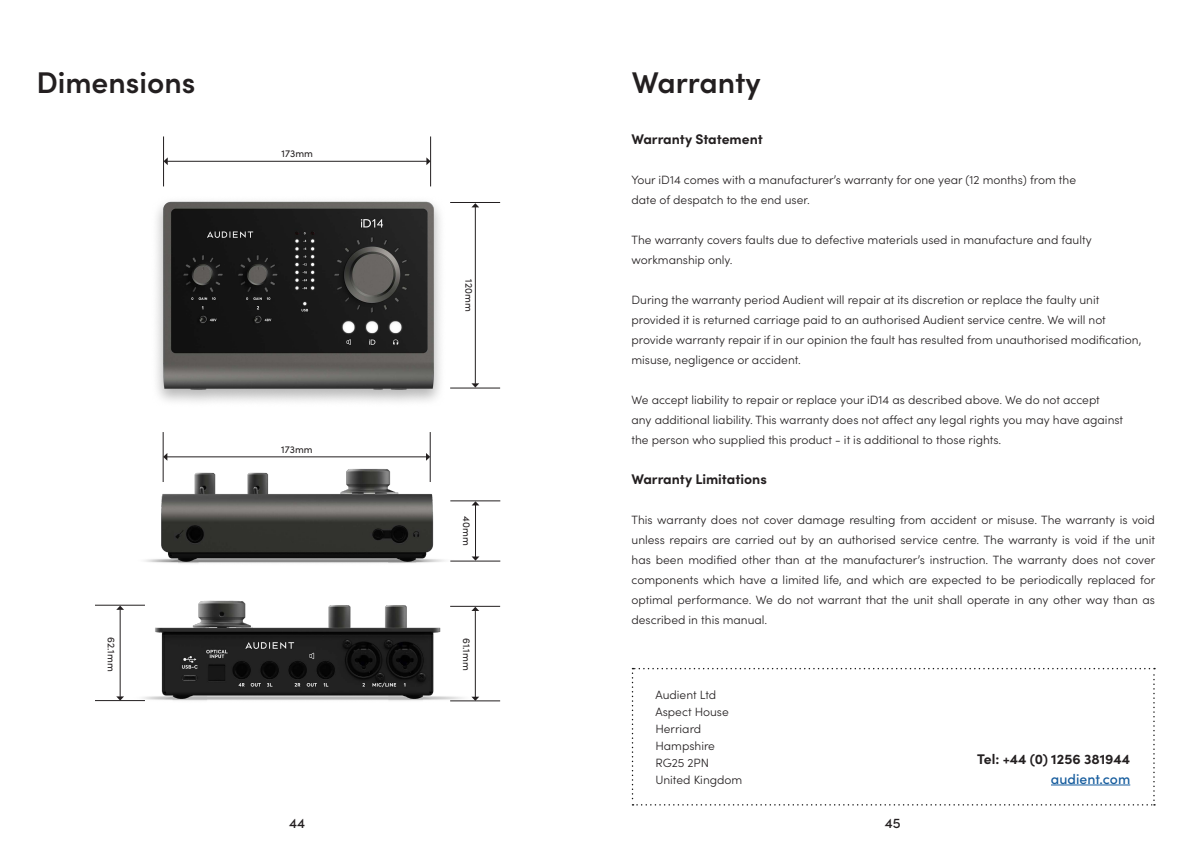
<style>
.page{position:relative;width:1191px;height:842px;background:#fff}
.page>*{position:absolute;margin:0;border:0;box-sizing:border-box;transform-origin:0 0}
.t1{font:600 30px "Sofia Pro";color:#231f20}
.t2{font:700 14px "Sofia Pro";color:#231f20}
.t3{font:500 14px "Sofia Pro";color:#175d9e}
.t4{font:500 14px "Sofia Pro";color:#231f20}
.t5{font:300 12px/20px "Sofia Pro";color:#231f20;text-align:justify}
.t6{font:10px "Sofia Pro";color:#231f20}
</style>
<div class="page">
<img style="left:156px;top:141px;width:345px;height:309px">
<img style="left:145px;top:468px;width:356px;height:96px">
<img style="left:95px;top:600px;width:406px;height:102px">
<hr style="left:167px;top:161px;width:260px;height:1px;background:#231f20">
<svg style="left:164px;top:157px;width:4px;height:8px"></svg>
<svg style="left:426px;top:157px;width:4px;height:8px"></svg>
<hr style="left:163px;top:136px;width:1px;height:50px;background:#231f20">
<hr style="left:430px;top:136px;width:1px;height:50px;background:#231f20">
<hr style="left:167px;top:456px;width:259px;height:1px;background:#231f20">
<svg style="left:164px;top:453px;width:3px;height:8px"></svg>
<svg style="left:426px;top:453px;width:4px;height:8px"></svg>
<hr style="left:163px;top:432px;width:1px;height:50px;background:#231f20">
<hr style="left:430px;top:432px;width:1px;height:50px;background:#231f20">
<hr style="left:475px;top:207px;width:1px;height:177px;background:#231f20">
<svg style="left:471px;top:203px;width:8px;height:4px"></svg>
<svg style="left:471px;top:383px;width:8px;height:4px"></svg>
<hr style="left:450px;top:202px;width:50px;height:1px;background:#231f20">
<hr style="left:450px;top:387px;width:50px;height:1px;background:#231f20">
<hr style="left:475px;top:505px;width:1px;height:52px;background:#231f20">
<svg style="left:471px;top:501px;width:8px;height:4px"></svg>
<svg style="left:471px;top:556px;width:8px;height:5px"></svg>
<hr style="left:450px;top:500px;width:50px;height:1px;background:#231f20">
<hr style="left:450px;top:561px;width:50px;height:1px;background:#231f20">
<hr style="left:475px;top:610px;width:1px;height:87px;background:#231f20">
<svg style="left:471px;top:607px;width:8px;height:4px"></svg>
<svg style="left:471px;top:697px;width:8px;height:3px"></svg>
<hr style="left:450px;top:606px;width:50px;height:1px;background:#231f20">
<hr style="left:450px;top:700px;width:50px;height:1px;background:#231f20">
<hr style="left:120px;top:609px;width:1px;height:88px;background:#231f20">
<svg style="left:116px;top:606px;width:8px;height:4px"></svg>
<svg style="left:116px;top:696px;width:8px;height:4px"></svg>
<hr style="left:95px;top:605px;width:50px;height:1px;background:#231f20">
<hr style="left:95px;top:700px;width:50px;height:1px;background:#231f20">
<svg style="left:632px;top:668px;width:523px;height:137px"></svg>
<hr style="left:1051px;top:785px;width:79px;height:1px;background:#175d9e">
<p class="t1" style="left:36px;top:59px;width:161px">Dimensions</p>
<p class="t6" style="left:281px;top:147px;width:33px">173mm</p>
<p class="t6" style="left:281px;top:442px;width:33px">173mm</p>
<p class="t6" style="left:476px;top:279px;width:34px;rotate:90deg">120mm</p>
<p class="t6" style="left:474px;top:516px;width:31px;rotate:90deg">40mm</p>
<p class="t6" style="left:119px;top:637px;width:36px;rotate:90deg">62.1mm</p>
<p class="t6" style="left:474px;top:638px;width:34px;rotate:90deg">61.1mm</p>
<p class="t1" style="left:632px;top:59px;width:130px">Warranty</p>
<p class="t2" style="left:631px;top:128px;width:133px">Warranty Statement</p>
<p class="t5" style="left:631px;top:169px;width:446px">Your iD14 comes with a manufacturer’s warranty for one year (12 months) from the</p>
<p class="t5" style="left:631px;top:189px;width:180px">date of despatch to the end user.</p>
<p class="t5" style="left:631px;top:229px;width:462px">The warranty covers faults due to defective materials used in manufacture and faulty</p>
<p class="t5" style="left:631px;top:249px;width:103px">workmanship only.</p>
<p class="t5" style="left:631px;top:289px;width:469px">During the warranty period Audient will repair at its discretion or replace the faulty unit</p>
<p class="t5" style="left:631px;top:309px;width:476px">provided it is returned carriage paid to an authorised Audient service centre. We will not</p>
<p class="t5" style="left:631px;top:329px;width:511px">provide warranty repair if in our opinion the fault has resulted from unauthorised modification,</p>
<p class="t5" style="left:631px;top:349px;width:171px">misuse, negligence or accident.</p>
<p class="t5" style="left:631px;top:389px;width:470px">We accept liability to repair or replace your iD14 as described above. We do not accept</p>
<p class="t5" style="left:631px;top:409px;width:493px">any additional liability. This warranty does not affect any legal rights you may have against</p>
<p class="t5" style="left:631px;top:429px;width:371px">the person who supplied this product - it is additional to those rights.</p>
<p class="t2" style="left:631px;top:468px;width:137px">Warranty Limitations</p>
<p class="t5" style="left:631px;top:509px;width:525px">This warranty does not cover damage resulting from accident or misuse. The warranty is void unless repairs are carried out by an authorised service centre. The warranty is void if the unit has been modified other than at the manufacturer’s instruction. The warranty does not cover components which have a limited life, and which are expected to be periodically replaced for optimal performance. We do not warrant that the unit shall operate in any other way than as described in this manual.</p>
<p class="t5" style="left:655px;top:684px;width:62px">Audient Ltd</p>
<p class="t5" style="left:655px;top:701px;width:75px">Aspect House</p>
<p class="t5" style="left:655px;top:718px;width:47px">Herriard</p>
<p class="t5" style="left:655px;top:735px;width:61px">Hampshire</p>
<p class="t5" style="left:655px;top:752px;width:55px">RG25 2PN</p>
<p class="t5" style="left:655px;top:769px;width:88px">United Kingdom</p>
<p class="t2" style="left:977px;top:748px;width:155px">Tel: +44 (0) 1256 381944</p>
<p class="t3" style="left:1051px;top:768px;width:81px">audient.com</p>
<p class="t4" style="left:289px;top:813px;width:18px">44</p>
<p class="t4" style="left:884px;top:813px;width:17px">45</p>
</div>
